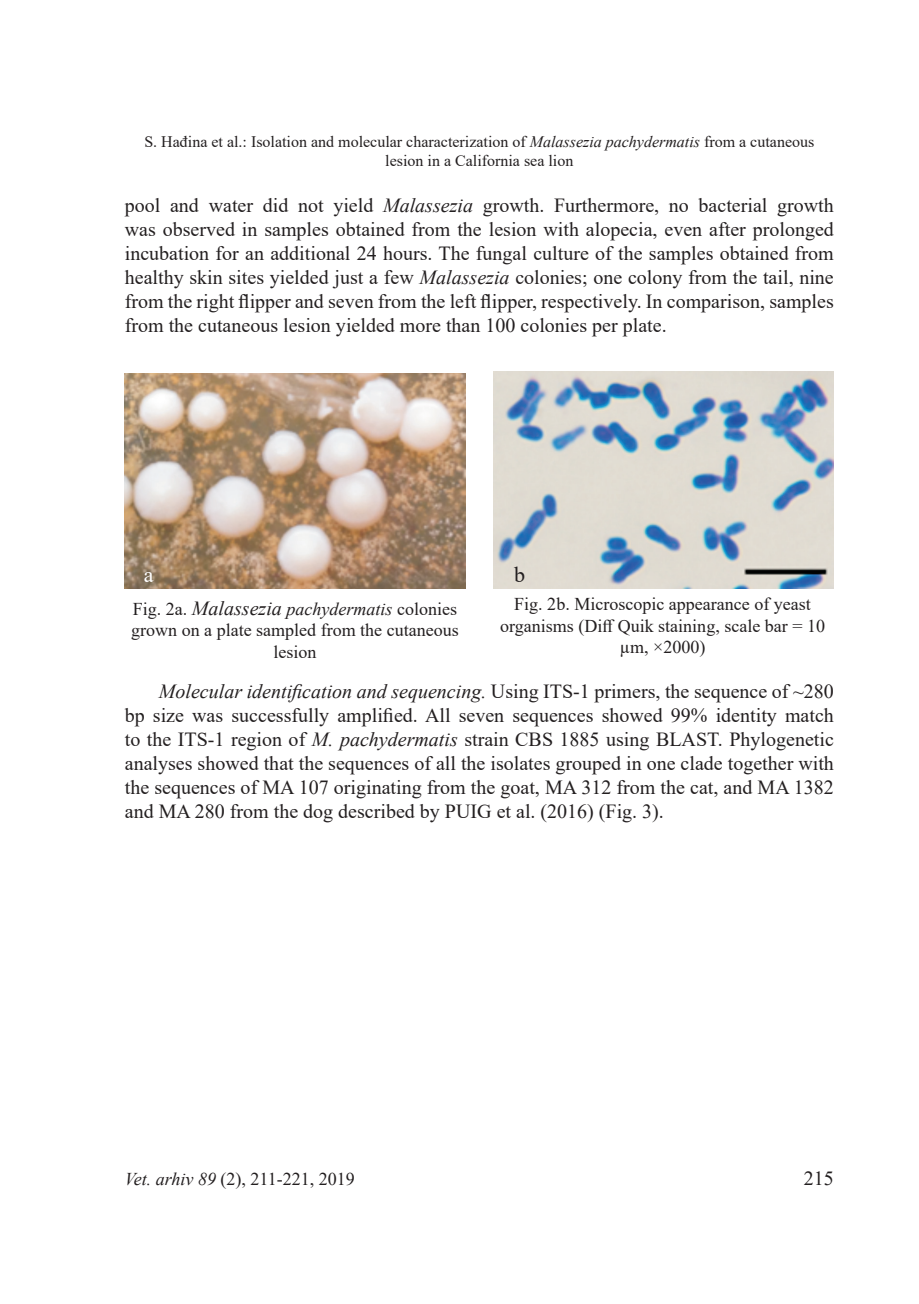
<style>
.page{position:relative;width:919px;height:1304px;background:#fff}
.page>*{position:absolute;margin:0;border:0;box-sizing:border-box;transform-origin:0 0}
.t1{font:22px "Times New Roman";color:#fff}
.t2{font:22px "Times New Roman";color:#231f20}
.t3{font:20px/24px "Times New Roman";color:#231f20;text-align:justify}
.t4{font:18px/21.6px "Times New Roman";color:#231f20;text-align:center}
.t5{font:16px/19.2px "Times New Roman";color:#231f20;text-align:center}
.s1{font-style:italic}
.s2{font-style:italic;font-size:20px}
</style>
<div class="page">
<img style="left:125px;top:373px;width:340px;height:216px">
<img style="left:493px;top:371px;width:340px;height:218px">
<svg style="left:127px;top:518px;width:336px;height:71px;background:#ab8c71"></svg>
<svg style="left:495px;top:582px;width:334px;height:7px;background:#cacece"></svg>
<p class="t5" style="left:144px;top:132px;width:671px">S. Hađina et al.: Isolation and molecular characterization of <span class="s1">Malassezia pachydermatis</span> from a cutaneous lesion in a California sea lion</p>
<p class="t3" style="left:125px;top:193px;width:710px">pool and water did not yield <span class="s1">Malassezia</span> growth. Furthermore, no bacterial growth was observed in samples obtained from the lesion with alopecia, even after prolonged incubation for an additional 24 hours. The fungal culture of the samples obtained from healthy skin sites yielded just a few <span class="s1">Malassezia</span> colonies; one colony from the tail, nine from the right flipper and seven from the left flipper, respectively. In comparison, samples from the cutaneous lesion yielded more than 100 colonies per plate.</p>
<p class="t1" style="left:144px;top:559px;width:11px">a</p>
<p class="t2" style="left:514px;top:559px;width:12px">b</p>
<p class="t4" style="left:131px;top:597px;width:329px">Fig. 2a. <span class="s2">Malassezia</span> <span class="s1">pachydermatis</span> colonies grown on a plate sampled from the cutaneous lesion</p>
<p class="t4" style="left:500px;top:593px;width:326px">Fig. 2b. Microscopic appearance of yeast organisms (Diff Quik staining, scale bar = 10 µm, ×2000)</p>
<p class="t3" style="left:125px;top:679px;width:710px;text-indent:34px"><span class="s1">Molecular identification and sequencing.</span> Using ITS-1 primers, the sequence of ~280 bp size was successfully amplified. All seven sequences showed 99% identity match to the ITS-1 region of <span class="s1">M. pachydermatis</span> strain CBS 1885 using BLAST. Phylogenetic analyses showed that the sequences of all the isolates grouped in one clade together with the sequences of MA 107 originating from the goat, MA 312 from the cat, and MA 1382 and MA 280 from the dog described by PUIG et al. (2016) (Fig. 3).</p>
<p class="t4" style="left:125px;top:1167px;width:231px"><span class="s1">Vet. arhiv 89</span> (2), 211-221, 2019</p>
<p class="t3" style="left:803px;top:1165px;width:31px">215</p>
</div>
